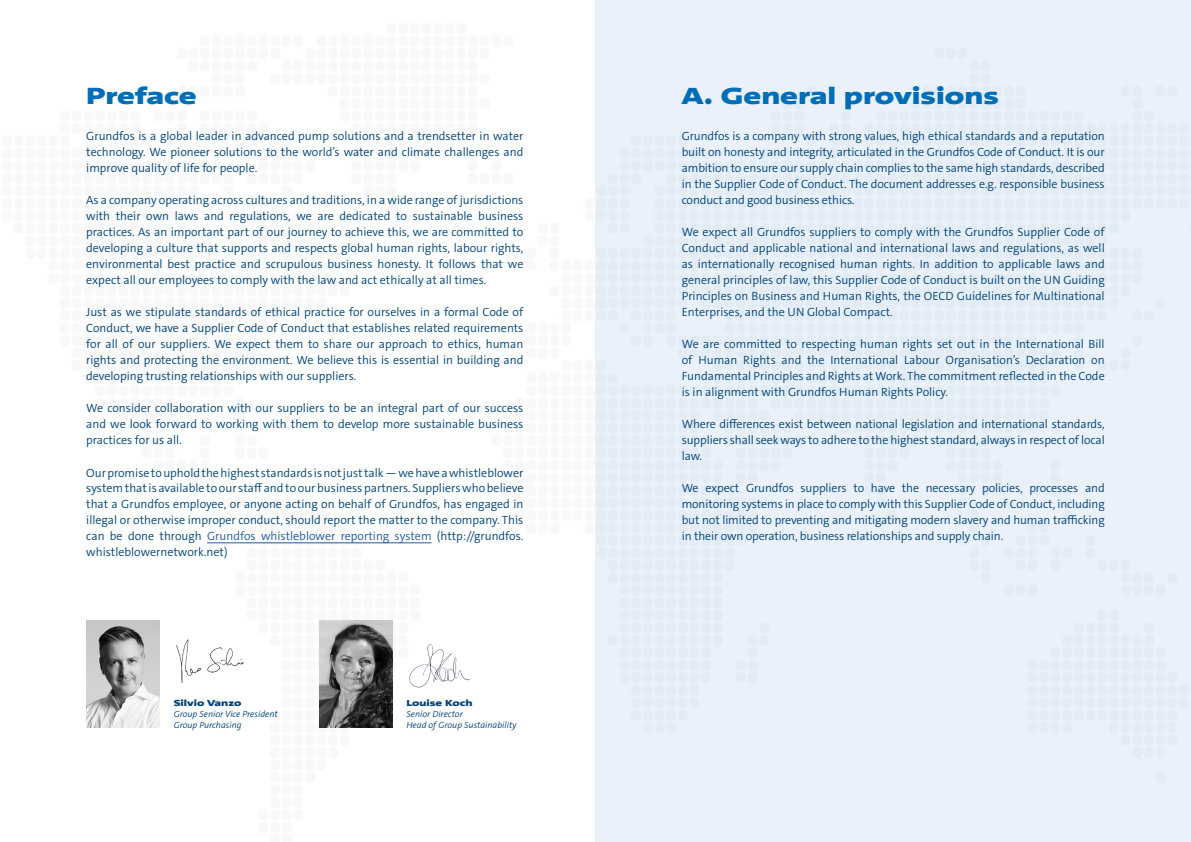
<style>
.page{position:relative;width:1191px;height:842px;background:#fff}
.page>*{position:absolute;margin:0;border:0;box-sizing:border-box;transform-origin:0 0}
.t1{font:900 24px "Grundfos The Sans Extd";color:#006eb7}
.t2{font:300 12px/16px "Grundfos The Sans";color:#004377;text-align:justify}
.t3{font:italic 300 9px/11px "Grundfos The Sans";color:#004377}
.t4{font:900 9px "Grundfos The Sans Extd";color:#004377}
.s1{color:#245a9c}
</style>
<div class="page">
<img style="left:159px;top:16px;width:1032px;height:826px">
<svg style="left:159px;top:139px;width:382px;height:5px"></svg>
<hr style="left:207px;top:542px;width:224px;height:1px;background:#245a9c">
<img style="left:319px;top:621px;width:73px;height:107px">
<img style="left:86px;top:620px;width:73px;height:108px">
<img style="left:406px;top:634px;width:76px;height:60px">
<img style="left:174px;top:638px;width:74px;height:44px">
<h1 class="t1" style="left:86px;top:80px;width:112px">Preface</h1>
<p class="t2" style="left:86px;top:129px;width:439px">Grundfos is a global leader in advanced pump solutions and a trendsetter in water technology. We pioneer solutions to the world’s water and climate challenges and improve quality of life for people.</p>
<p class="t2" style="left:86px;top:193px;width:439px">As a company operating across cultures and traditions, in a wide range of jurisdictions with their own laws and regulations, we are dedicated to sustainable business practices. As an important part of our journey to achieve this, we are committed to developing a culture that supports and respects global human rights, labour rights, environmental best practice and scrupulous business honesty. It follows that we expect all our employees to comply with the law and act ethically at all times.</p>
<p class="t2" style="left:86px;top:304px;width:439px">Just as we stipulate standards of ethical practice for ourselves in a formal Code of Conduct, we have a Supplier Code of Conduct that establishes related requirements for all of our suppliers. We expect them to share our approach to ethics, human rights and protecting the environment. We believe this is essential in building and developing trusting relationships with our suppliers.</p>
<p class="t2" style="left:86px;top:400px;width:439px">We consider collaboration with our suppliers to be an integral part of our success and we look forward to working with them to develop more sustainable business practices for us all.</p>
<p class="t2" style="left:86px;top:464px;width:439px">Our promise to uphold the highest standards is not just talk — we have a whistleblower system that is available to our staff and to our business partners. Suppliers who believe that a Grundfos employee, or anyone acting on behalf of Grundfos, has engaged in illegal or otherwise improper conduct, should report the matter to the company. This can be done through <span class="s1">Grundfos whistleblower reporting system</span> (http://grundfos. whistleblowernetwork.net)</p>
<p class="t4" style="left:174px;top:697px;width:69px">Silvio Vanzo</p>
<p class="t3" style="left:174px;top:708px;width:105px">Group Senior Vice President<br>Group Purchasing</p>
<p class="t4" style="left:406px;top:697px;width:68px">Louise Koch</p>
<p class="t3" style="left:406px;top:709px;width:112px">Senior Director<br>Head of Group Sustainability</p>
<h1 class="t1" style="left:681px;top:80px;width:319px">A. General provisions</h1>
<p class="t2" style="left:681px;top:129px;width:424px">Grundfos is a company with strong values, high ethical standards and a reputation built on honesty and integrity, articulated in the Grundfos Code of Conduct. It is our ambition to ensure our supply chain complies to the same high standards, described in the Supplier Code of Conduct. The document addresses e.g. responsible business conduct and good business ethics.</p>
<p class="t2" style="left:681px;top:225px;width:424px">We expect all Grundfos suppliers to comply with the Grundfos Supplier Code of Conduct and applicable national and international laws and regulations, as well as internationally recognised human rights. In addition to applicable laws and general principles of law, this Supplier Code of Conduct is built on the UN Guiding Principles on Business and Human Rights, the OECD Guidelines for Multinational Enterprises, and the UN Global Compact.</p>
<p class="t2" style="left:681px;top:336px;width:424px">We are committed to respecting human rights set out in the International Bill of Human Rights and the International Labour Organisation’s Declaration on Fundamental Principles and Rights at Work. The commitment reflected in the Code is in alignment with Grundfos Human Rights Policy.</p>
<p class="t2" style="left:681px;top:416px;width:424px">Where differences exist between national legislation and international standards, suppliers shall seek ways to adhere to the highest standard, always in respect of local law.</p>
<p class="t2" style="left:681px;top:480px;width:424px">We expect Grundfos suppliers to have the necessary policies, processes and monitoring systems in place to comply with this Supplier Code of Conduct, including but not limited to preventing and mitigating modern slavery and human trafficking in their own operation, business relationships and supply chain.</p>
</div>
